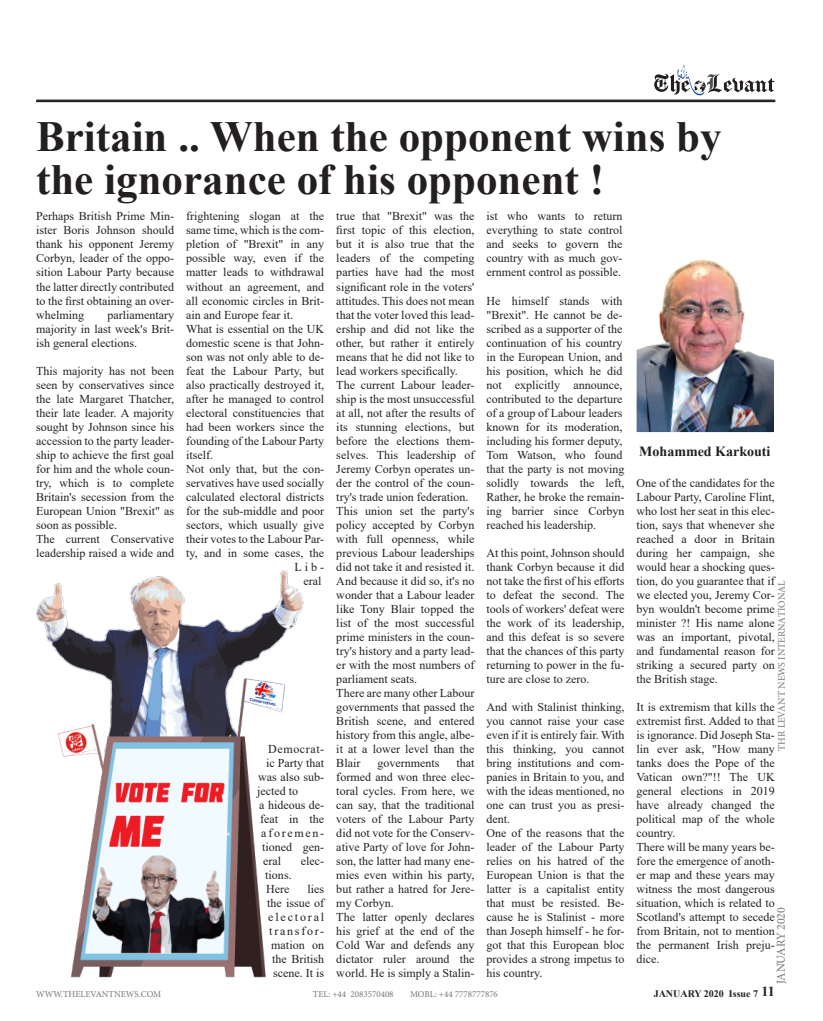
<style>
.page{position:relative;width:823px;height:1021px;background:#fff}
.page>*{position:absolute;margin:0;border:0;box-sizing:border-box;transform-origin:0 0}
.Paragraph_Style_3{font:700 43px "Times New Roman";color:#231f20}
.Paragraph_Style_3-2{font:700 14px "Times New Roman";color:#231f20}
.Paragraph_Style_3-3{font:12px/14px "Times New Roman";color:#231f20;text-align:justify}
.t1{font:12px "Minion Pro";color:#737677}
.Paragraph_Style_3-4{font:12px "Times New Roman";letter-spacing:.05em;color:#231f20}
.t2{font:10px "Minion Pro";color:#737677}
.Paragraph_Style_2{font:700 10px "Times New Roman";color:#231f20}
.t3{font:9px "Minion Pro";color:#737677}
.s1{font-size:14px}
</style>
<div class="page">
<hr style="left:37px;top:101px;width:738px;height:1px;background:#231f20">
<hr style="left:37px;top:100px;width:738px;height:1px;background:#231f20">
<svg style="left:654px;top:64px;width:120px;height:31px"></svg>
<hr style="left:36px;top:101px;width:738px;height:1px;background:#231f20">
<hr style="left:36px;top:100px;width:738px;height:1px;background:#231f20">
<img style="left:636px;top:259px;width:137px;height:173px">
<img style="left:36px;top:570px;width:268px;height:408px">
<p class="Paragraph_Style_3" style="left:36px;top:105px;width:686px">Britain .. When the opponent wins by</p>
<p class="Paragraph_Style_3" style="left:36px;top:148px;width:569px">the ignorance of his opponent !</p>
<p class="Paragraph_Style_3-3" style="left:36px;top:209px;width:139px">Perhaps British Prime Min&shy;ister Boris Johnson should thank his opponent Jeremy Corbyn, leader of the oppo&shy;sition Labour Party because the latter directly contributed to the first obtaining an over&shy;whelming</p>
<p class="Paragraph_Style_3-3" style="left:36px;top:307px;width:139px;text-indent:71px">parliamentary majority in last week's Brit&shy;ish general elections.</p>
<p class="Paragraph_Style_3-3" style="left:36px;top:363px;width:139px">This majority has not been seen by conservatives since the late Margaret Thatcher, their late leader. A majority sought by Johnson since his accession to the party leader&shy;ship to achieve the first goal for him and the whole coun&shy;try, which is to complete Britain's secession from the European Union "Brexit" as soon as possible.</p>
<p class="Paragraph_Style_3-3" style="left:36px;top:531px;width:139px">The current Conservative leadership raised a wide and</p>
<p class="Paragraph_Style_3-3" style="left:186px;top:209px;width:139px">frightening slogan at the same time, which is the com&shy;pletion of "Brexit" in any possible way, even if the matter leads to withdrawal without an agreement, and all economic circles in Brit&shy;ain and Europe fear it.</p>
<p class="Paragraph_Style_3-3" style="left:186px;top:321px;width:139px">What is essential on the UK domestic scene is that John&shy;son was not only able to de&shy;feat the Labour Party, but also practically destroyed it, after he managed to control electoral constituencies that had been workers since the founding of the Labour Party itself.</p>
<p class="Paragraph_Style_3-3" style="left:186px;top:461px;width:139px;text-align:right">Not only that, but the con&shy;servatives have used socially calculated electoral districts for the sub-middle and poor sectors, which usually give their votes to the Labour Par&shy;ty, and in some cases, the<br>Lib-<br>eral</p>
<p class="Paragraph_Style_3-4" style="left:268px;top:740px;width:57px">Democrat-</p>
<p class="Paragraph_Style_3-3" style="left:266px;top:755px;width:59px">ic Party that</p>
<p class="Paragraph_Style_3-3" style="left:258px;top:769px;width:67px">was also sub-</p>
<p class="Paragraph_Style_3-3" style="left:257px;top:783px;width:42px">jected to</p>
<p class="Paragraph_Style_3-3" style="left:259px;top:797px;width:66px">a hideous de&shy;feat in the aforemen&shy;tioned gen&shy;eral</p>
<p class="Paragraph_Style_3-3" style="left:301px;top:853px;width:25px">elec-</p>
<p class="Paragraph_Style_3-3" style="left:265px;top:867px;width:28px">tions.</p>
<p class="Paragraph_Style_3-3" style="left:266px;top:881px;width:25px">Here</p>
<p class="Paragraph_Style_3-3" style="left:267px;top:881px;width:58px;text-align:right">lies<br>the issue of electoral transfor&shy;mation on the British scene. It is</p>
<p class="Paragraph_Style_3-3" style="left:336px;top:209px;width:139px">true that "Brexit" was the first topic of this election, but it is also true that the leaders of the competing parties have had the most significant role in the voters' attitudes. This does not mean that the voter loved this lead&shy;ership and did not like the other, but rather it entirely means that he did not like to lead workers specifically.</p>
<p class="Paragraph_Style_3-3" style="left:336px;top:377px;width:139px">The current Labour leader&shy;ship is the most unsuccessful at all, not after the results of its stunning elections, but before the elections them&shy;selves. This leadership of Jeremy Corbyn operates un&shy;der the control of the coun&shy;try's trade union federation.</p>
<p class="Paragraph_Style_3-3" style="left:336px;top:503px;width:139px">This union set the party's policy accepted by Corbyn with full openness, while previous Labour leaderships did not take it and resisted it.<br>And because it did so, it's no wonder that a Labour leader like Tony Blair topped the list of the most successful prime ministers in the coun&shy;try's history and a party lead&shy;er with the most numbers of parliament seats.</p>
<p class="Paragraph_Style_3-3" style="left:336px;top:685px;width:139px">There are many other Labour governments that passed the British scene, and entered history from this angle, albe&shy;it at a lower level than the Blair</p>
<p class="Paragraph_Style_3-3" style="left:336px;top:755px;width:139px;text-indent:120px">that formed and won three elec&shy;toral cycles. From here, we can say, that the traditional voters of the Labour Party did not vote for the Conserv&shy;ative Party of love for John&shy;son, the latter had many ene&shy;mies even within his party, but rather a hatred for Jere&shy;my Corbyn.</p>
<p class="Paragraph_Style_3-3" style="left:336px;top:909px;width:139px">The latter openly declares his grief at the end of the Cold War and defends any dictator ruler around the world. He is simply a Stalin-</p>
<p class="Paragraph_Style_3-3" style="left:377px;top:755px;width:63px">governments</p>
<p class="Paragraph_Style_3-3" style="left:486px;top:209px;width:137px">ist who wants to return everything to state control and seeks to govern the country with as much gov&shy;ernment control as possible.</p>
<p class="Paragraph_Style_3-3" style="left:486px;top:293px;width:139px;text-align:left">He himself stands with "Brexit". He cannot be de&shy;scribed as a supporter of the continuation of his country in the European Union, and his position, which he did not explicitly announce, contributed to the departure of a group of Labour leaders known for its moderation, including his former deputy,<br>Tom Watson, who found that the party is not moving solidly towards the left,<br>Rather, he broke the remain&shy;ing barrier since Corbyn reached his leadership.</p>
<p class="Paragraph_Style_3-3" style="left:486px;top:545px;width:139px">At this point, Johnson should thank Corbyn because it did not take the first of his efforts to defeat the second. The tools of workers' defeat were the work of its leadership, and this defeat is so severe that the chances of this party returning to power in the fu&shy;ture are close to zero.</p>
<p class="Paragraph_Style_3-3" style="left:486px;top:699px;width:139px">And with Stalinist thinking, you cannot raise your case even if it is entirely fair. With this thinking, you cannot bring institutions and com&shy;panies in Britain to you, and with the ideas mentioned, no one can trust you as presi&shy;dent.</p>
<p class="Paragraph_Style_3-3" style="left:486px;top:825px;width:139px">One of the reasons that the leader of the Labour Party relies on his hatred of the European Union is that the latter is a capitalist entity that must be resisted. Be&shy;cause he is Stalinist - more than Joseph himself - he for&shy;got that this European bloc provides a strong impetus to his country.</p>
<p class="t3" style="left:36px;top:987px;width:127px">WWW.THELEVANTNEWS.COM</p>
<p class="t3" style="left:312px;top:987px;width:82px">TEL: +44 2083570408</p>
<p class="t3" style="left:410px;top:987px;width:89px">MOBL: +44 7778777876</p>
<p class="Paragraph_Style_3-2" style="left:639px;top:441px;width:133px">Mohammed Karkouti</p>
<p class="Paragraph_Style_3-3" style="left:636px;top:475px;width:139px">One of the candidates for the Labour Party, Caroline Flint, who lost her seat in this elec&shy;tion, says that whenever she reached a door in Britain during her campaign, she would hear a shocking ques&shy;tion, do you guarantee that if we elected you, Jeremy Cor&shy;byn wouldn't become prime minister ?! His name alone was an important, pivotal, and fundamental reason for striking a secured party on the British stage.</p>
<p class="Paragraph_Style_3-3" style="left:636px;top:699px;width:139px">It is extremism that kills the extremist first. Added to that is ignorance. Did Joseph Sta&shy;lin ever ask, "How many tanks does the Pope of the Vatican own?"!! The UK general elections in 2019 have already changed the political map of the whole country.</p>
<p class="Paragraph_Style_3-3" style="left:636px;top:839px;width:139px">There will be many years be&shy;fore the emergence of anoth&shy;er map and these years may witness the most dangerous situation, which is related to Scotland's attempt to secede from Britain, not to mention the permanent Irish preju&shy;dice.</p>
<p class="t2" style="left:774px;top:750px;width:171px;rotate:-90deg">THR LEVANT NEWS INTERNATIONAL</p>
<p class="t1" style="left:772px;top:984px;width:79px;rotate:-90deg">JANUARY 2020</p>
<p class="Paragraph_Style_2" style="left:653px;top:986px;width:122px">JANUARY 2020 Issue 7 <span class="s1">11</span></p>
</div>
